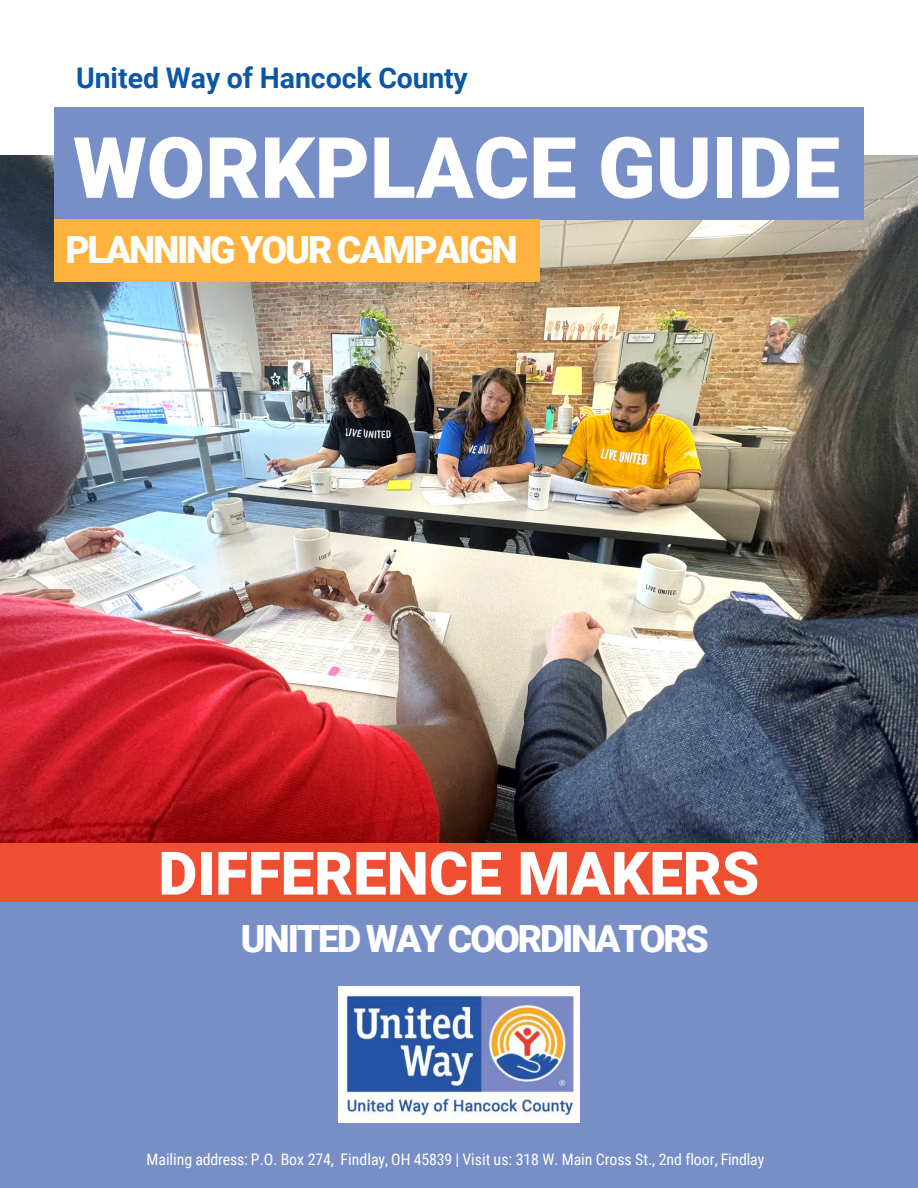
<style>
.page{position:relative;width:918px;height:1188px;background:#fff}
.page>*{position:absolute;margin:0;border:0;box-sizing:border-box;transform-origin:0 0}
.t1{font:900 84.75px "Roboto";color:#fff}
.t2{font:900 60px "Roboto";color:#fff}
.t3{font:900 37.5px "Roboto";letter-spacing:-.06em;color:#fff}
.t4{font:700 28.5px "Roboto";color:#0b57a6}
.t5{font:15.9px "Roboto Condensed";color:#fff}
</style>
<div class="page">
<img style="left:0;top:155px;width:917px;height:689px">
<div style="left:54px;top:107px;width:810px;height:113px;background:#788ec7"></div>
<div style="left:0;top:902px;width:918px;height:286px;background:#788ec7"></div>
<img style="left:339px;top:987px;width:241px;height:135px">
<div style="left:0;top:844px;width:918px;height:58px;background:#f04e31"></div>
<div style="left:54px;top:219px;width:486px;height:63px;background:#fcb23d"></div>
<p class="t4" style="left:76px;top:58px;width:393px">United Way of Hancock County</p>
<h1 class="t1" style="left:73px;top:108px;width:768px">WORKPLACE GUIDE</h1>
<p class="t3" style="left:65px;top:224px;width:454px">PLANNING YOUR CAMPAIGN</p>
<p class="t2" style="left:158px;top:831px;width:602px">DIFFERENCE MAKERS</p>
<p class="t3" style="left:241px;top:912px;width:470px">UNITED WAY COORDINATORS</p>
<p class="t5" style="left:147px;top:1148px;width:619px">Mailing address: P.O. Box 274, Findlay, OH 45839 | Visit us: 318 W. Main Cross St., 2nd floor, Findlay</p>
</div>
